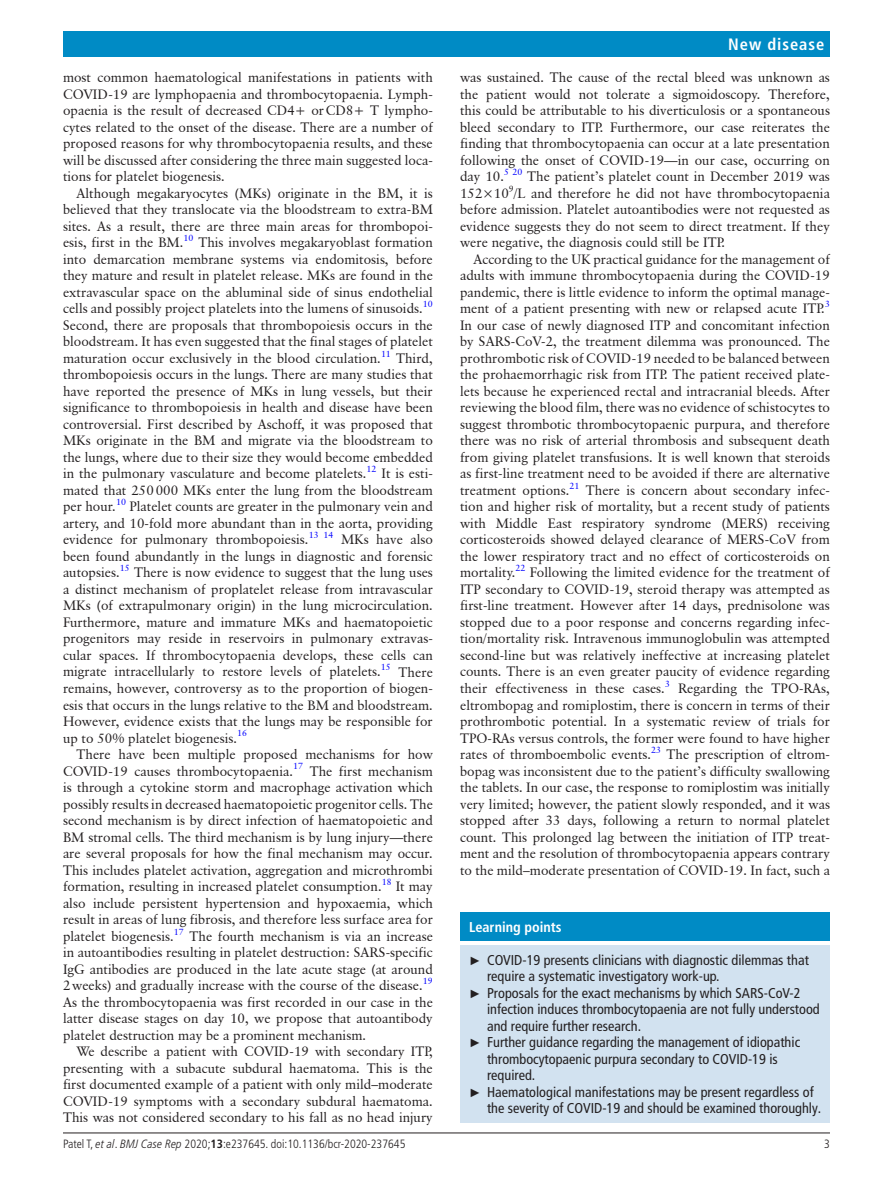
<style>
.page{position:relative;width:893px;height:1191px;background:#fff}
.page>*{position:absolute;margin:0;border:0;box-sizing:border-box;transform-origin:0 0}
.t1{font:700 condensed 16.5px "Frutiger LT Pro";letter-spacing:.055em;color:#fff}
.t2{font:condensed 14.25px "Frutiger LT Pro";color:#231f20}
.t3{font:700 condensed 14.25px "Frutiger LT Pro";color:#fff}
.t4{font:13.5px/16.5px "Classical Garamond BT";color:#231f20;text-align:justify}
.t5{font:300 condensed 12px "Frutiger LT Pro";color:#231f20}
.s1{font-family:"Arial";font-stretch:normal;font-size:12px}
.s2{font-style:italic}
.s3{font-weight:700}
</style>
<div class="page">
<hr style="left:63px;top:1132px;width:767px;height:1px;background:#231f20">
<div style="left:63px;top:31px;width:767px;height:25px;background:#008bc5"></div>
<div style="left:460px;top:912px;width:370px;height:28px;background:#008bc5"></div>
<div style="left:460px;top:945px;width:370px;height:177px;background:#d2e2f0"></div>
<p class="t4" style="left:63px;top:69px;width:371px">most common haematological manifestations in patients with COVID-19 are lymphopaenia and thrombocytopaenia. Lymph&shy;opaenia is the result of decreased CD4+ orCD8+ T lympho&shy;cytes related to the onset of the disease. There are a number of proposed reasons for why thrombocytopaenia results, and these will be discussed after considering the three main suggested loca&shy;tions for platelet biogenesis.</p>
<p class="t4" style="left:63px;top:185px;width:371px;text-indent:14px">Although megakaryocytes (MKs) originate in the BM, it is believed that they translocate via the bloodstream to extra-BM sites. As a result, there are three main areas for thrombopoi&shy;esis, first in the BM.<sup>10</sup> This involves megakaryoblast formation into demarcation membrane systems via endomitosis, before they mature and result in platelet release. MKs are found in the extravascular space on the abluminal side of sinus endothelial cells and possibly project platelets into the lumens of sinusoids.<sup>10<br></sup>Second, there are proposals that thrombopoiesis occurs in the bloodstream. It has even suggested that the final stages of platelet maturation occur exclusively in the blood circulation.<sup>11</sup> Third, thrombopoiesis occurs in the lungs. There are many studies that have reported the presence of MKs in lung vessels, but their significance to thrombopoiesis in health and disease have been controversial. First described by Aschoff, it was proposed that MKs originate in the BM and migrate via the bloodstream to the lungs, where due to their size they would become embedded in the pulmonary vasculature and become platelets.<sup>12</sup> It is esti&shy;mated that 250000 MKs enter the lung from the bloodstream per hour.<sup>10</sup> Platelet counts are greater in the pulmonary vein and artery, and 10-fold more abundant than in the aorta, providing evidence for pulmonary thrombopoiesis.<sup>13</sup> <sup>14</sup> MKs have also been found abundantly in the lungs in diagnostic and forensic autopsies.<sup>15</sup> There is now evidence to suggest that the lung uses a distinct mechanism of proplatelet release from intravascular MKs (of extrapulmonary origin) in the lung microcirculation.<br>Furthermore, mature and immature MKs and haematopoietic progenitors may reside in reservoirs in pulmonary extravas&shy;cular spaces. If thrombocytopaenia develops, these cells can migrate intracellularly to restore levels of platelets.<sup>15</sup> There remains, however, controversy as to the proportion of biogen&shy;esis that occurs in the lungs relative to the BM and bloodstream.<br>However, evidence exists that the lungs may be responsible for up to 50% platelet biogenesis.<sup>16</sup></p>
<p class="t4" style="left:63px;top:746px;width:371px;text-indent:14px">There have been multiple proposed mechanisms for how COVID-19 causes thrombocytopaenia.<sup>17</sup> The first mechanism is through a cytokine storm and macrophage activation which possibly results in decreased haematopoietic progenitor cells. The second mechanism is by direct infection of haematopoietic and BM stromal cells. The third mechanism is by lung injury—there are several proposals for how the final mechanism may occur.<br>This includes platelet activation, aggregation and microthrombi formation, resulting in increased platelet consumption.<sup>18</sup> It may also include persistent hypertension and hypoxaemia, which result in areas of lung fibrosis, and therefore less surface area for platelet biogenesis.<sup>17</sup> The fourth mechanism is via an increase in autoantibodies resulting in platelet destruction: SARS-specific IgG antibodies are produced in the late acute stage (at around 2weeks) and gradually increase with the course of the disease.<sup>19<br></sup>As the thrombocytopaenia was first recorded in our case in the latter disease stages on day 10, we propose that autoantibody platelet destruction may be a prominent mechanism.</p>
<p class="t4" style="left:63px;top:1043px;width:371px;text-indent:14px">We describe a patient with COVID-19 with secondary ITP, presenting with a subacute subdural haematoma. This is the first documented example of a patient with only mild–moderate COVID-19 symptoms with a secondary subdural haematoma.<br>This was not considered secondary to his fall as no head injury</p>
<p class="t1" style="left:728px;top:34px;width:98px">New disease</p>
<p class="t4" style="left:460px;top:69px;width:371px">was sustained. The cause of the rectal bleed was unknown as the patient would not tolerate a sigmoidoscopy. Therefore, this could be attributable to his diverticulosis or a spontaneous bleed secondary to ITP. Furthermore, our case reiterates the finding that thrombocytopaenia can occur at a late presentation following the onset of COVID-19—in our case, occurring on day 10.<sup>5</sup> <sup>20</sup> The patient’s platelet count in December 2019 was 152×10<sup>9</sup>/L and therefore he did not have thrombocytopaenia before admission. Platelet autoantibodies were not requested as evidence suggests they do not seem to direct treatment. If they were negative, the diagnosis could still be ITP.</p>
<p class="t4" style="left:460px;top:251px;width:371px;text-indent:14px">According to the UK practical guidance for the management of adults with immune thrombocytopaenia during the COVID-19 pandemic, there is little evidence to inform the optimal manage&shy;ment of a patient presenting with new or relapsed acute ITP.<sup>3<br></sup>In our case of newly diagnosed ITP and concomitant infection by SARS-CoV-2, the treatment dilemma was pronounced. The prothrombotic risk of COVID-19 needed to be balanced between the prohaemorrhagic risk from ITP. The patient received plate&shy;lets because he experienced rectal and intracranial bleeds. After reviewing the blood film, there was no evidence of schistocytes to suggest thrombotic thrombocytopaenic purpura, and therefore there was no risk of arterial thrombosis and subsequent death from giving platelet transfusions. It is well known that steroids as first-line treatment need to be avoided if there are alternative treatment options.<sup>21</sup> There is concern about secondary infec&shy;tion and higher risk of mortality, but a recent study of patients with Middle East respiratory syndrome (MERS) receiving corticosteroids showed delayed clearance of MERS-CoV from the lower respiratory tract and no effect of corticosteroids on mortality.<sup>22</sup> Following the limited evidence for the treatment of ITP secondary to COVID-19, steroid therapy was attempted as first-line treatment. However after 14 days, prednisolone was stopped due to a poor response and concerns regarding infec&shy;tion/mortality risk. Intravenous immunoglobulin was attempted second-line but was relatively ineffective at increasing platelet counts. There is an even greater paucity of evidence regarding their effectiveness in these cases.<sup>3</sup> Regarding the TPO-RAs, eltrombopag and romiplostim, there is concern in terms of their prothrombotic potential. In a systematic review of trials for TPO-RAs versus controls, the former were found to have higher rates of thromboembolic events.<sup>23</sup> The prescription of eltrom&shy;bopag was inconsistent due to the patient’s difficulty swallowing the tablets. In our case, the response to romiplostim was initially very limited; however, the patient slowly responded, and it was stopped after 33 days, following a return to normal platelet count. This prolonged lag between the initiation of ITP treat&shy;ment and the resolution of thrombocytopaenia appears contrary to the mild–moderate presentation of COVID-19. In fact, such a</p>
<p class="t3" style="left:469px;top:918px;width:94px">Learning points</p>
<p class="t2" style="left:469px;top:951px;width:341px"><span class="s1">►</span> COVID-19 presents clinicians with diagnostic dilemmas that</p>
<p class="t2" style="left:487px;top:968px;width:234px">require a systematic investigatory work-up.</p>
<p class="t2" style="left:469px;top:984px;width:333px"><span class="s1">►</span> Proposals for the exact mechanisms by which SARS-CoV-2</p>
<p class="t2" style="left:487px;top:1001px;width:334px">infection induces thrombocytopaenia are not fully understood</p>
<p class="t2" style="left:487px;top:1017px;width:156px">and require further research.</p>
<p class="t2" style="left:469px;top:1034px;width:333px"><span class="s1">►</span> Further guidance regarding the management of idiopathic</p>
<p class="t2" style="left:487px;top:1050px;width:292px">thrombocytopaenic purpura secondary to COVID-19 is</p>
<p class="t2" style="left:487px;top:1067px;width:50px">required.</p>
<p class="t2" style="left:469px;top:1083px;width:346px"><span class="s1">►</span> Haematological manifestations may be present regardless of</p>
<p class="t2" style="left:487px;top:1100px;width:336px">the severity of COVID-19 and should be examined thoroughly.</p>
<p class="t5" style="left:63px;top:1136px;width:344px">Patel T, <span class="s2">et al</span>. <span class="s2">BMJ Case Rep</span> 2020;<span class="s3">13</span>:e237645. doi:10.1136/bcr-2020-237645</p>
<p class="t5" style="left:824px;top:1136px;width:7px">3</p>
</div>
